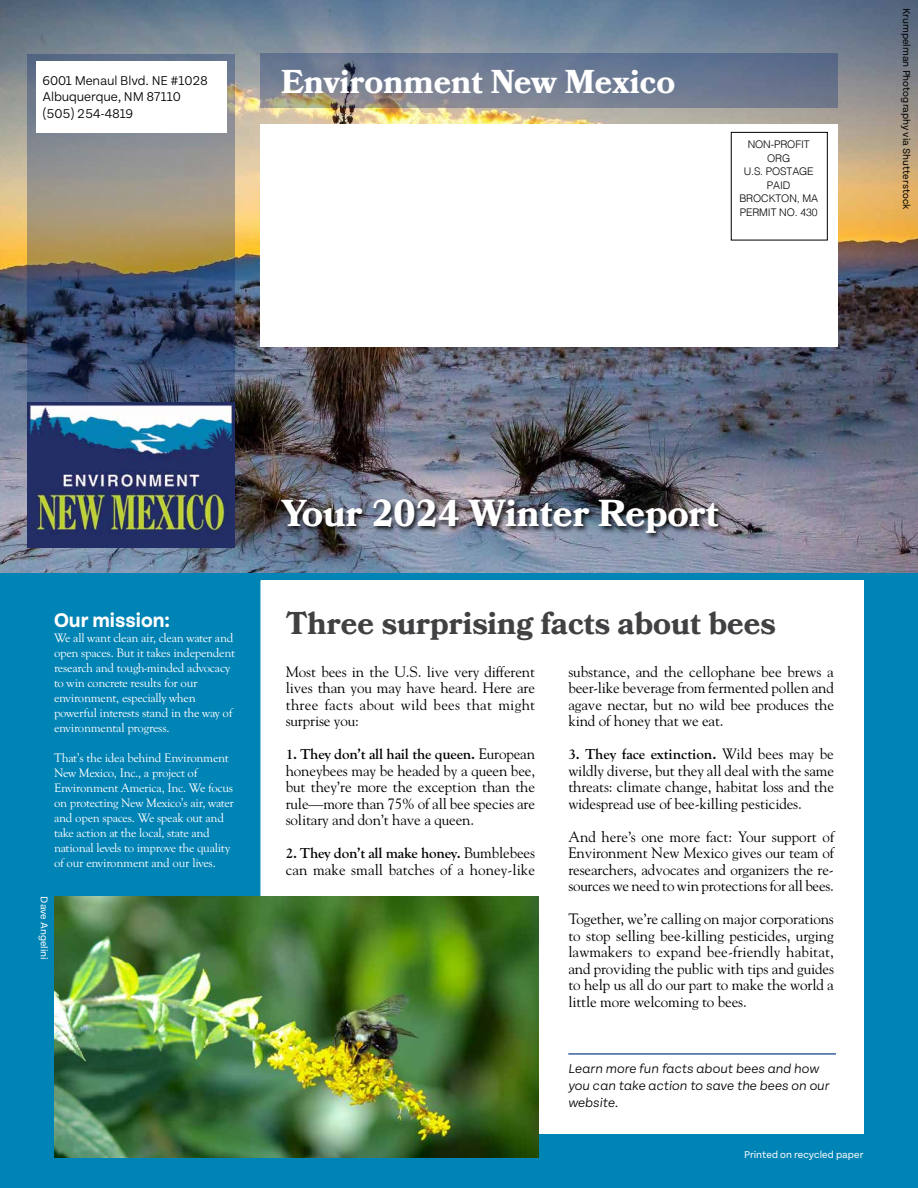
<style>
.page{position:relative;width:918px;height:1188px;background:#fff}
.page>*{position:absolute;margin:0;border:0;box-sizing:border-box;transform-origin:0 0}
.t1{font:700 37.5px "Bookmania";color:#fff}
.t2{font:700 33px "Bookmania";color:#fff}
.t3{font:700 31.5px "Bookmania";color:#414042}
.t4{font:700 21px "Tenon";color:#fff}
.t5{font:15px/16.5px "Goudy Std";letter-spacing:-.01em;color:#000;text-align:justify}
.t6{font:700 15px "Goudy Old Sty";letter-spacing:-.01em;color:#000}
.t7{font:italic 300 13.5px/17.2px "Tenon";color:#000}
.t8{font:300 13.5px/16.5px "Tenon";letter-spacing:-.01em;color:#000}
.t9{font:12.75px/15px "Goudy Old Sty";letter-spacing:-.02em;color:#fff}
.t10{font:300 10.5px/13.5px "Helvetica";letter-spacing:-.01em;color:#000;text-align:center}
.t11{font:10.5px "Tenon";color:#000}
.t12{font:10.5px "Tenon";color:#fff}
.s1{font-family:"Goudy Std";font-weight:400}
</style>
<div class="page">
<img style="left:0;top:0;width:918px;height:573px">
<div style="left:0;top:573px;width:918px;height:615px;background:#0083b5"></div>
<div style="left:261px;top:580px;width:602px;height:554px;background:#fff"></div>
<div style="left:279px;top:497px;width:447px;height:43px;background:#000;opacity:.85"></div>
<div style="left:260px;top:124px;width:577px;height:223px;background:#fff"></div>
<div style="left:731px;top:132px;width:97px;height:108px;border:1px solid #000"></div>
<svg style="left:27px;top:54px;width:208px;height:474px;background:#6b6e74"></svg>
<svg style="left:36px;top:61px;width:190px;height:72px"></svg>
<svg style="left:260px;top:54px;width:577px;height:54px;background:#717b8f"></svg>
<img style="left:54px;top:896px;width:484px;height:262px">
<hr style="left:568px;top:1053px;width:268px;height:2px;background:#3861a1">
<img style="left:27px;top:403px;width:207px;height:145px">
<p class="t8" style="left:43px;top:73px;width:167px">6001 Menaul Blvd. NE #1028<br>Albuquerque, NM 87110 (505) 254-4819</p>
<h2 class="t2" style="left:281px;top:63px;width:396px">Environment New Mexico</h2>
<p class="t10" style="left:739px;top:137px;width:80px">NON-PROFIT<br>ORG<br>U.S. POSTAGE<br>PAID<br>BROCKTON, MA<br>PERMIT NO. 430</p>
<p class="t11" style="left:912px;top:8px;width:203px;rotate:90deg">Krumpelman Photography via Shutterstock</p>
<h3 class="t4" style="left:54px;top:609px;width:118px">Our mission:</h3>
<p class="t9" style="left:54px;top:631px;width:182px">We all want clean air, clean water and open spaces. But it takes independent research and tough-minded advocacy to win concrete results for our environment, especially when powerful interests stand in the way of environmental progress.</p>
<p class="t9" style="left:54px;top:751px;width:181px">That’s the idea behind Environment New Mexico, Inc., a project of Environment America, Inc. We focus on protecting New Mexico’s air, water and open spaces. We speak out and take action at the local, state and national levels to improve the quality of our environment and our lives.</p>
<p class="t12" style="left:50px;top:896px;width:65px;rotate:90deg">Dave Angelini</p>
<h1 class="t1" style="left:281px;top:491px;width:439px">Your 2024 Winter Report</h1>
<h3 class="t3" style="left:286px;top:605px;width:492px">Three surprising facts about bees</h3>
<p class="t5" style="left:286px;top:663px;width:251px">Most bees in the U.S. live very different lives than you may have heard. Here are three facts about wild bees that might surprise you:</p>
<p class="t6" style="left:286px;top:746px;width:251px">1. They don’t all hail the queen. <span class="s1">European</span></p>
<p class="t5" style="left:286px;top:762px;width:251px">honeybees may be headed by a queen bee, but they’re more the exception than the rule—more than 75% of all bee species are solitary and don’t have a queen.</p>
<p class="t6" style="left:286px;top:845px;width:251px">2. They don’t all make honey. <span class="s1">Bumblebees</span></p>
<p class="t5" style="left:286px;top:861px;width:251px">can make small batches of a honey-like</p>
<p class="t5" style="left:568px;top:663px;width:267px">substance, and the cellophane bee brews a beer-like beverage from fermented pollen and agave nectar, but no wild bee produces the kind of honey that we eat.</p>
<p class="t6" style="left:568px;top:746px;width:267px">3. They face extinction. <span class="s1">Wild bees may be</span></p>
<p class="t5" style="left:568px;top:762px;width:267px">wildly diverse, but they all deal with the same threats: climate change, habitat loss and the widespread use of bee-killing pesticides.</p>
<p class="t5" style="left:568px;top:828px;width:267px">And here’s one more fact: Your support of Environment New Mexico gives our team of researchers, advocates and organizers the re&shy;sources we need to win protections for all bees.</p>
<p class="t5" style="left:568px;top:910px;width:267px">Together, we’re calling on major corporations to stop selling bee-killing pesticides, urging lawmakers to expand bee-friendly habitat, and providing the public with tips and guides to help us all do our part to make the world a little more welcoming to bees.</p>
<p class="t7" style="left:568px;top:1060px;width:263px">Learn more fun facts about bees and how you can take action to save the bees on our website.</p>
<p class="t12" style="left:744px;top:1149px;width:121px">Printed on recycled paper</p>
</div>
